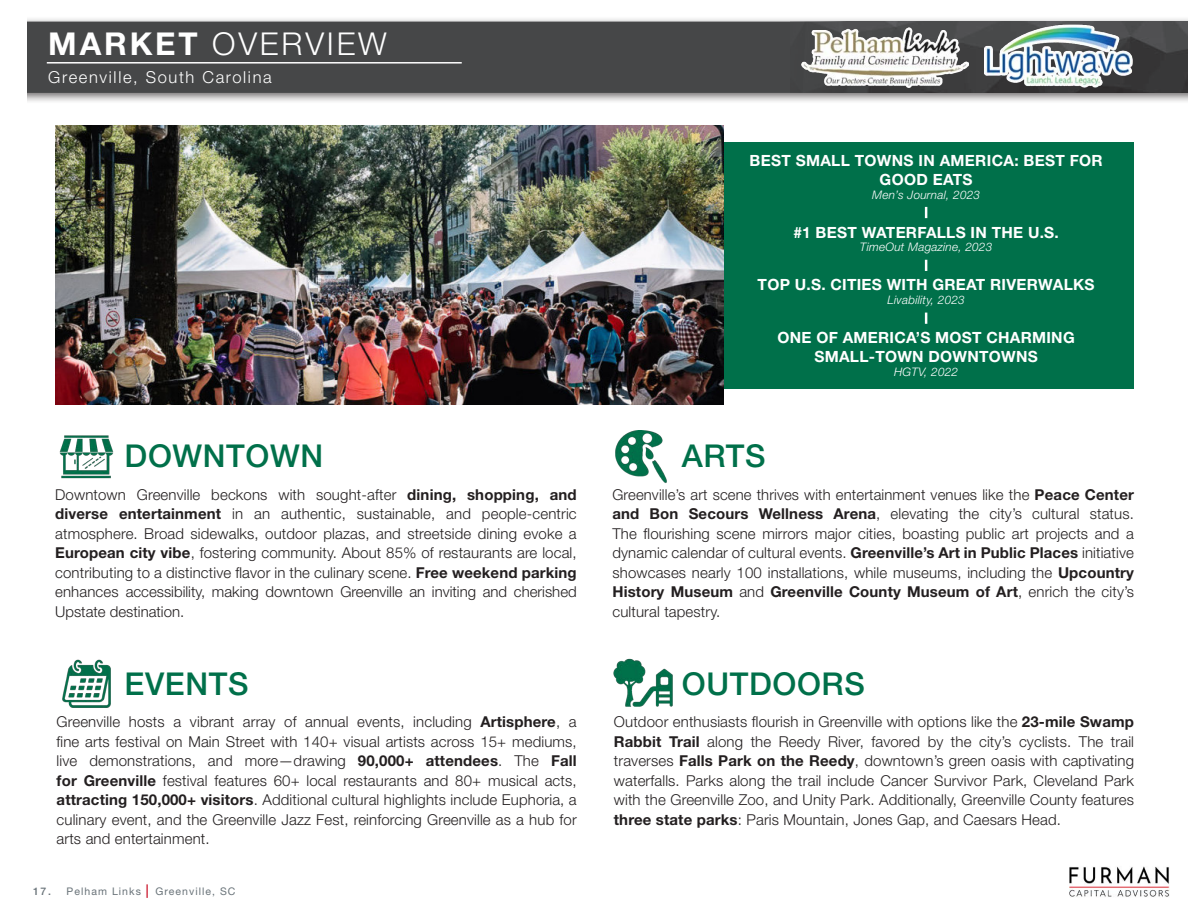
<style>
.page{position:relative;width:1188px;height:918px;background:#fff}
.page>*{position:absolute;margin:0;border:0;box-sizing:border-box;transform-origin:0 0}
.t1{font:500 31.5px "Helvetica Neue LT Std";letter-spacing:.02em;color:#00704a}
.t2{font:300 31.5px "Helvetica Neue LT Std";letter-spacing:.09em;color:#fff}
.t3{font:300 16.5px "Helvetica Neue LT Std";letter-spacing:.1em;color:#fff}
.t4{font:700 15.45px/18.6px "Helvetica Neue LT Std";letter-spacing:.015em;color:#fff;text-align:center}
.t5{font:300 15px/19.5px "Helvetica Neue LT Std";letter-spacing:.01em;color:#231f20;text-align:justify}
.t6{font:italic 300 11.7px "Helvetica Neue LT Std";letter-spacing:.02em;color:#fff}
.t7{font:10.5px "Helvetica Neue LT Std";letter-spacing:.1em;color:#697379}
.s1{font-weight:700}
.s2{font-weight:500}
.s3{font-weight:700;font-size:13.5px;color:#d02c40}
</style>
<div class="page">
<div style="left:0;top:17px;width:1188px;height:88px;background:#231f20;opacity:.65"></div>
<div style="left:27px;top:22px;width:1161px;height:71px;background:#464748"></div>
<div style="left:0;top:5px;width:27px;height:103px;background:#fff"></div>
<hr style="left:47px;top:62px;width:415px;height:2px;background:#fff">
<img style="left:1069px;top:866px;width:101px;height:31px">
<img style="left:791px;top:22px;width:396px;height:71px">
<img style="left:801px;top:27px;width:167px;height:60px">
<img style="left:985px;top:24px;width:148px;height:63px">
<img style="left:615px;top:431px;width:52px;height:52px">
<img style="left:613px;top:658px;width:60px;height:49px">
<div style="left:696px;top:142px;width:438px;height:246px;background:#00704a"></div>
<img style="left:59px;top:435px;width:55px;height:44px">
<img style="left:55px;top:126px;width:669px;height:279px">
<img style="left:62px;top:659px;width:49px;height:49px">
<svg style="left:925px;top:260px;width:2px;height:11px"></svg>
<svg style="left:925px;top:313px;width:2px;height:11px"></svg>
<svg style="left:925px;top:207px;width:2px;height:11px"></svg>
<p class="t2" style="left:48px;top:24px;width:340px"><span class="s1">MARKET</span> OVERVIEW</p>
<p class="t3" style="left:48px;top:67px;width:225px">Greenville, South Carolina</p>
<p class="t4" style="left:750px;top:151px;width:355px">BEST SMALL TOWNS IN AMERICA: BEST FOR<br>GOOD EATS</p>
<p class="t6" style="left:872px;top:187px;width:109px">Men’s Journal, 2023</p>
<p class="t4" style="left:793px;top:222px;width:267px">#1 BEST WATERFALLS IN THE U.S.</p>
<p class="t6" style="left:860px;top:240px;width:134px">TimeOut Magazine, 2023</p>
<p class="t4" style="left:758px;top:275px;width:338px">TOP U.S. CITIES WITH GREAT RIVERWALKS</p>
<p class="t6" style="left:887px;top:293px;width:79px">Livability, 2023</p>
<p class="t4" style="left:778px;top:328px;width:299px">ONE OF AMERICA’S MOST CHARMING<br>SMALL-TOWN DOWNTOWNS</p>
<p class="t6" style="left:894px;top:364px;width:65px">HGTV, 2022</p>
<p class="t1" style="left:125px;top:437px;width:200px">DOWNTOWN</p>
<p class="t1" style="left:682px;top:437px;width:85px">ARTS</p>
<p class="t5" style="left:55px;top:485px;width:523px">Downtown Greenville beckons with sought-after <span class="s1">dining, shopping, and diverse entertainment</span> in an authentic, sustainable, and people-centric atmosphere. Broad sidewalks, outdoor plazas, and streetside dining evoke a <span class="s1">European city vibe</span>, fostering community. About 85% of restaurants are local, contributing to a distinctive flavor in the culinary scene. <span class="s1">Free weekend parking </span>enhances accessibility, making downtown Greenville an inviting and cherished Upstate destination.</p>
<p class="t5" style="left:612px;top:485px;width:523px">Greenville’s art scene thrives with entertainment venues like the <span class="s1">Peace Center and Bon Secours Wellness Arena</span>, elevating the city’s cultural status.<br>The flourishing scene mirrors major cities, boasting public art projects and a dynamic calendar of cultural events. <span class="s1">Greenville’s Art in Public Places</span> initiative showcases nearly 100 installations, while museums, including the <span class="s1">Upcountry History Museum</span> and <span class="s1">Greenville County Museum of Art</span>, enrich the city’s cultural tapestry.</p>
<p class="t1" style="left:125px;top:665px;width:125px">EVENTS</p>
<p class="t1" style="left:682px;top:665px;width:184px">OUTDOORS</p>
<p class="t5" style="left:57px;top:712px;width:522px">Greenville hosts a vibrant array of annual events, including <span class="s1">Artisphere</span>, a fine arts festival on Main Street with 140+ visual artists across 15+ mediums, live demonstrations, and more—drawing <span class="s1">90,000+ attendees</span>. The <span class="s1">Fall for Greenville</span> festival features 60+ local restaurants and 80+ musical acts, <span class="s1">attracting 150,000+ visitors</span>. Additional cultural highlights include Euphoria, a culinary event, and the Greenville Jazz Fest, reinforcing Greenville as a hub for arts and entertainment.</p>
<p class="t5" style="left:614px;top:712px;width:522px">Outdoor enthusiasts flourish in Greenville with options like the <span class="s1">23-mile Swamp Rabbit Trail</span> along the Reedy River, favored by the city’s cyclists. The trail traverses <span class="s1">Falls Park on the Reedy</span>, downtown’s green oasis with captivating waterfalls. Parks along the trail include Cancer Survivor Park, Cleveland Park with the Greenville Zoo, and Unity Park. Additionally, Greenville County features <span class="s1">three state parks</span>: Paris Mountain, Jones Gap, and Caesars Head.</p>
<p class="t7" style="left:33px;top:885px;width:204px"><span class="s2">17.</span> Pelham Links <span class="s3">|</span> Greenville, SC</p>
</div>
